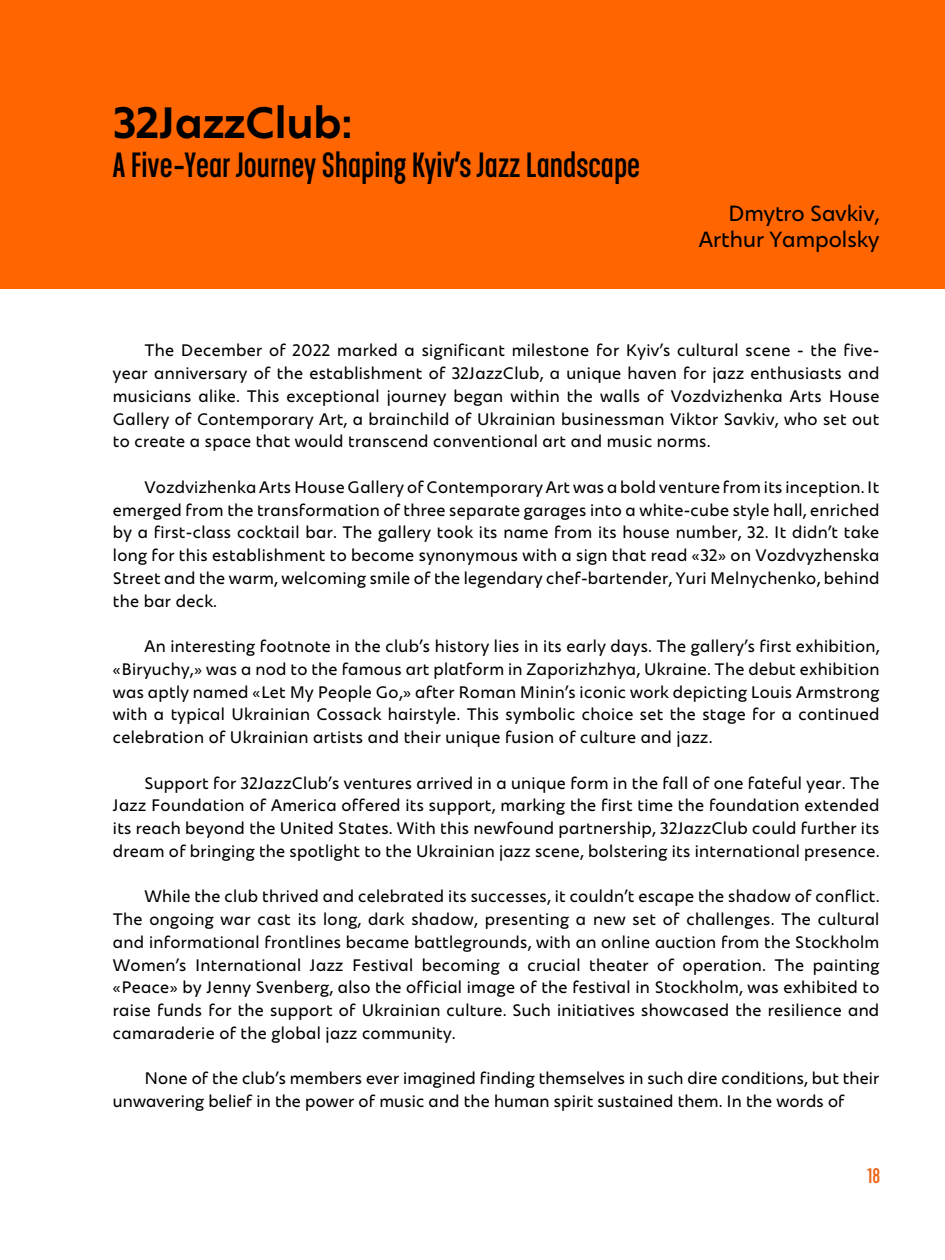
<style>
.page{position:relative;width:945px;height:1260px;background:#fff}
.page>*{position:absolute;margin:0;border:0;box-sizing:border-box;transform-origin:0 0}
.t1{font:700 43.75px "Ukrainian Institute";color:#000}
.t2{font:35px "Ukrainian Institute Condensed";color:#000}
.t3{font:21.88px/26.2px "Ukrainian Institute";color:#000;text-align:right}
.t4{font:21px "Ukrainian Institute Condensed";color:#eb651b}
.t5{font:16.62px/22.8px "Ukrainian Institute";letter-spacing:.02em;color:#000;text-align:justify}
</style>
<div class="page">
<div style="left:0;top:0;width:945px;height:289px;background:#ff6500"></div>
<h1 class="t1" style="left:113px;top:97px;width:241px">32JazzClub:</h1>
<h2 class="t2" style="left:113px;top:145px;width:529px">A Five-Year Journey Shaping Kyiv’s Jazz Landscape</h2>
<h3 class="t3" style="left:699px;top:200px;width:182px">Dmytro Savkiv,<br>Arthur Yampolsky</h3>
<p class="t5" style="left:113px;top:339px;width:768px;text-indent:32px">The December of 2022 marked a significant milestone for Kyiv’s cultural scene - the five&shy;year anniversary of the establishment of 32JazzClub, a unique haven for jazz enthusiasts and musicians alike. This exceptional journey began within the walls of Vozdvizhenka Arts House Gallery of Contemporary Art, a brainchild of Ukrainian businessman Viktor Savkiv, who set out to create a space that would transcend conventional art and music norms.</p>
<p class="t5" style="left:113px;top:476px;width:768px;text-indent:32px">Vozdvizhenka Arts House Gallery of Contemporary Art was a bold venture from its inception. It emerged from the transformation of three separate garages into a white-cube style hall, enriched by a first-class cocktail bar. The gallery took its name from its house number, 32. It didn’t take long for this establishment to become synonymous with a sign that read «32» on Vozdvyzhenska Street and the warm, welcoming smile of the legendary chef-bartender, Yuri Melnychenko, behind the bar deck.</p>
<p class="t5" style="left:113px;top:635px;width:768px;text-indent:32px">An interesting footnote in the club’s history lies in its early days. The gallery’s first exhibition, «Biryuchy,» was a nod to the famous art platform in Zaporizhzhya, Ukraine. The debut exhibition was aptly named «Let My People Go,» after Roman Minin’s iconic work depicting Louis Armstrong with a typical Ukrainian Cossack hairstyle. This symbolic choice set the stage for a continued celebration of Ukrainian artists and their unique fusion of culture and jazz.</p>
<p class="t5" style="left:113px;top:771px;width:768px;text-indent:32px">Support for 32JazzClub’s ventures arrived in a unique form in the fall of one fateful year. The Jazz Foundation of America offered its support, marking the first time the foundation extended its reach beyond the United States. With this newfound partnership, 32JazzClub could further its dream of bringing the spotlight to the Ukrainian jazz scene, bolstering its international presence.</p>
<p class="t5" style="left:113px;top:885px;width:768px;text-indent:32px">While the club thrived and celebrated its successes, it couldn’t escape the shadow of conflict.<br>The ongoing war cast its long, dark shadow, presenting a new set of challenges. The cultural and informational frontlines became battlegrounds, with an online auction from the Stockholm Women’s International Jazz Festival becoming a crucial theater of operation. The painting «Peace» by Jenny Svenberg, also the official image of the festival in Stockholm, was exhibited to raise funds for the support of Ukrainian culture. Such initiatives showcased the resilience and camaraderie of the global jazz community.</p>
<p class="t5" style="left:113px;top:1067px;width:768px;text-indent:32px">None of the club’s members ever imagined finding themselves in such dire conditions, but their unwavering belief in the power of music and the human spirit sustained them. In the words of</p>
<p class="t4" style="left:867px;top:1163px;width:15px">18</p>
</div>
